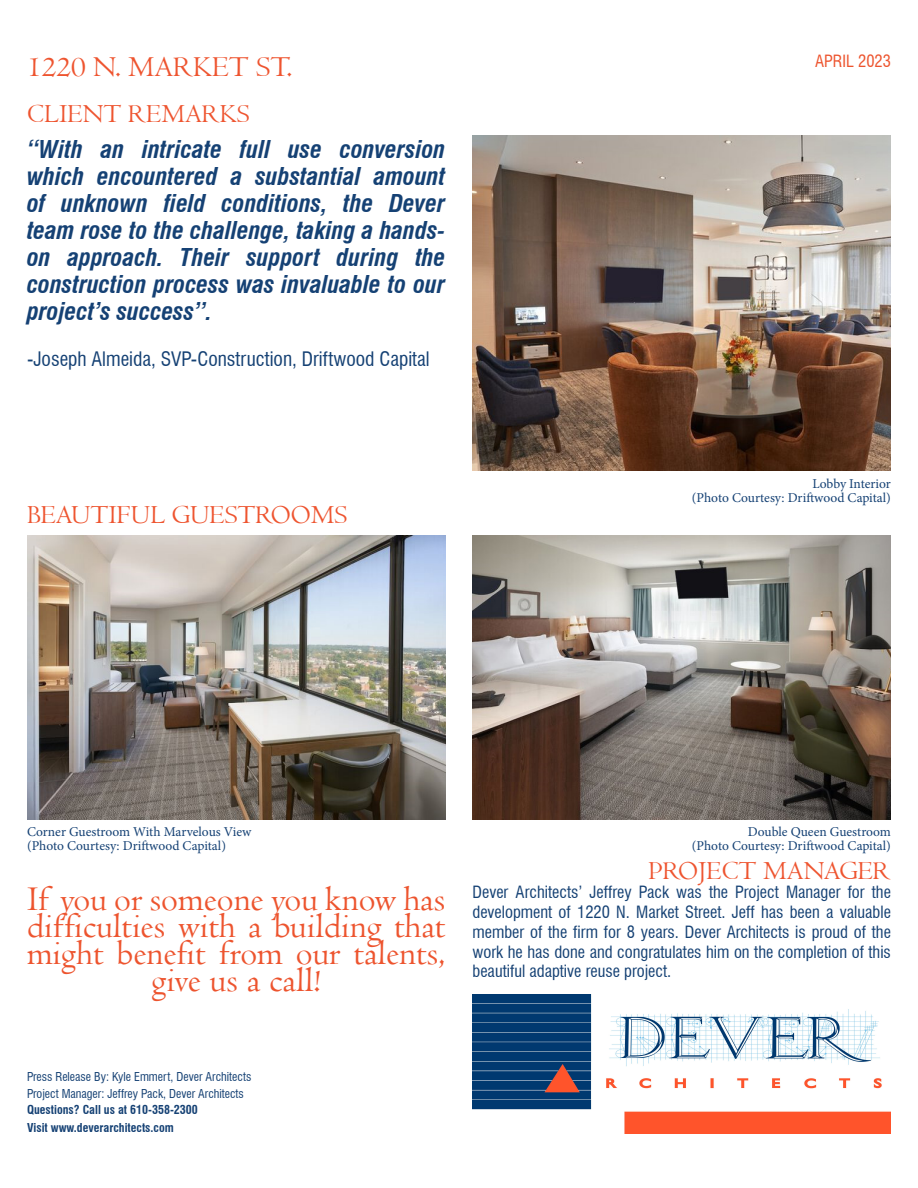
<style>
.page{position:relative;width:918px;height:1188px;background:#fff}
.page>*{position:absolute;margin:0;border:0;box-sizing:border-box;transform-origin:0 0}
.t1{font:36px/27px "Centaur";color:#ed542e;text-align:center}
.t2{font:30px "Centaur";color:#ee542f}
.t3{font:27px "Centaur";color:#ee542f}
.t4{font:italic 700 condensed 24px/27px "Swiss 721 BT";color:#154174;text-align:justify}
.t5{font:condensed 19.5px "Swiss 721 BT";color:#154174}
.t6{font:condensed 16.5px/19.8px "Swiss 721 BT";color:#154174;text-align:justify}
.t7{font:condensed 16.5px "Swiss 721 BT";color:#ed542e}
.t8{font:13.5px "Minion Pro";color:#154174}
.t9{font:condensed 12px "Swiss 721 BT";color:#154174}
.t10{font:700 condensed 12px "Swiss 721 BT";color:#154174}
</style>
<div class="page">
<img style="left:27px;top:536px;width:419px;height:283px">
<img style="left:472px;top:536px;width:419px;height:283px">
<img style="left:472px;top:135px;width:419px;height:336px">
<img style="left:472px;top:995px;width:419px;height:139px">
<p class="t2" style="left:27px;top:48px;width:267px">1220 N. MARKET ST.</p>
<p class="t7" style="left:815px;top:51px;width:77px">APRIL 2023</p>
<p class="t3" style="left:27px;top:98px;width:224px">CLIENT REMARKS</p>
<p class="t4" style="left:27px;top:135px;width:420px">“With an intricate full use conversion which encountered a substantial amount of unknown field conditions, the Dever team rose to the challenge, taking a hands&shy;on approach. Their support during the construction process was invaluable to our project’s success”.</p>
<p class="t5" style="left:27px;top:348px;width:404px">-Joseph Almeida, SVP-Construction, Driftwood Capital</p>
<p class="t3" style="left:27px;top:498px;width:322px">BEAUTIFUL GUESTROOMS</p>
<p class="t8" style="left:812px;top:475px;width:80px">Lobby Interior</p>
<p class="t8" style="left:692px;top:488px;width:201px">(Photo Courtesy: Driftwood Capital)</p>
<p class="t8" style="left:27px;top:823px;width:226px">Corner Guestroom With Marvelous View</p>
<p class="t8" style="left:27px;top:837px;width:201px">(Photo Courtesy: Driftwood Capital)</p>
<p class="t1" style="left:27px;top:885px;width:420px">If you or someone you know has difficulties with a building that might benefit from our talents, give us a call!</p>
<p class="t8" style="left:748px;top:823px;width:145px">Double Queen Guestroom</p>
<p class="t8" style="left:692px;top:837px;width:201px">(Photo Courtesy: Driftwood Capital)</p>
<p class="t3" style="left:648px;top:855px;width:244px">PROJECT MANAGER</p>
<p class="t6" style="left:472px;top:882px;width:420px">Dever Architects’ Jeffrey Pack was the Project Manager for the development of 1220 N. Market Street. Jeff has been a valuable member of the firm for 8 years. Dever Architects is proud of the work he has done and congratulates him on the completion of this beautiful adaptive reuse project.</p>
<p class="t9" style="left:27px;top:1069px;width:226px">Press Release By: Kyle Emmert, Dever Architects</p>
<p class="t9" style="left:27px;top:1086px;width:218px">Project Manager: Jeffrey Pack, Dever Architects</p>
<p class="t10" style="left:27px;top:1102px;width:172px">Questions? Call us at 610-358-2300</p>
<p class="t10" style="left:27px;top:1120px;width:148px">Visit www.deverarchitects.com</p>
</div>
